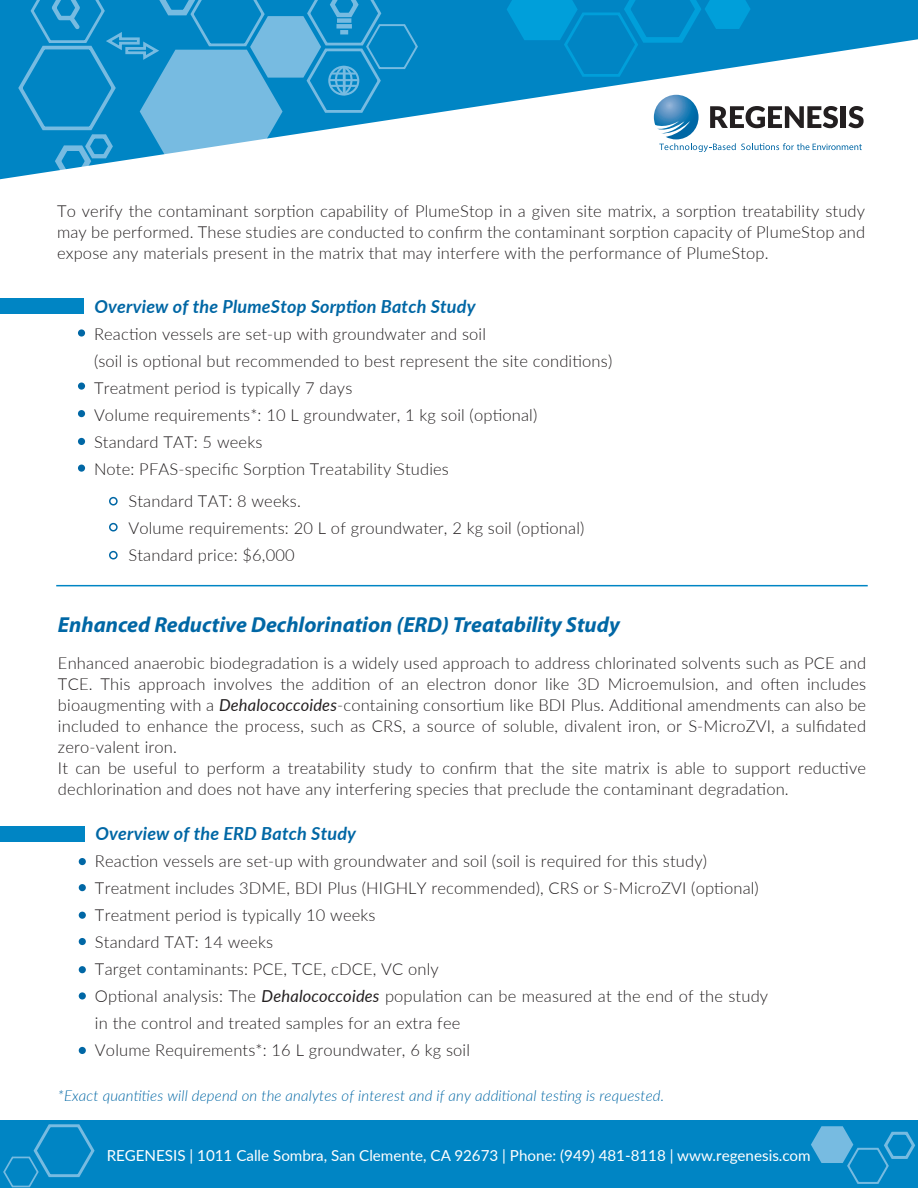
<style>
.page{position:relative;width:918px;height:1188px;background:#fff}
.page>*{position:absolute;margin:0;border:0;box-sizing:border-box;transform-origin:0 0}
.t1{font:italic 700 21.75px "Myriad";color:#0067a5}
.t2{font:italic 700 18px "Lato";letter-spacing:.01em;color:#0067a5}
.t3{font:300 16.5px/27px "Lato";letter-spacing:.01em;color:#231f20}
.t4{font:15.15px "Lato";color:#fff}
.t5{font:italic 300 15px "Lato";letter-spacing:.01em;color:#0067a5}
.s1{font-weight:400;font-style:italic}
</style>
<div class="page">
<div style="left:0;top:0;width:918px;height:181px;background:#0085c4"></div>
<svg style="left:507px;top:0;width:243px;height:36px"></svg>
<svg style="left:30px;top:0;width:382px;height:36px"></svg>
<div style="left:0;top:1120px;width:918px;height:68px;background:#0085c4"></div>
<svg style="left:3px;top:1124px;width:92px;height:64px"></svg>
<svg style="left:811px;top:1126px;width:104px;height:58px"></svg>
<svg style="left:0;top:36px;width:918px;height:145px"></svg>
<svg style="left:654px;top:95px;width:210px;height:57px;background:#bcc8d0"></svg>
<div style="left:78px;top:329px;width:7px;height:8px;background:#0067a5;border-radius:50%"></div>
<div style="left:0;top:299px;width:84px;height:15px;background:#0085c4"></div>
<div style="left:109px;top:497px;width:9px;height:9px;border:2px solid #0067a5;border-radius:50%"></div>
<div style="left:78px;top:383px;width:7px;height:7px;background:#0067a5;border-radius:50%"></div>
<div style="left:78px;top:410px;width:7px;height:7px;background:#0067a5;border-radius:50%"></div>
<div style="left:78px;top:438px;width:7px;height:7px;background:#0067a5;border-radius:50%"></div>
<div style="left:78px;top:465px;width:7px;height:7px;background:#0067a5;border-radius:50%"></div>
<div style="left:109px;top:523px;width:9px;height:9px;border:2px solid #0067a5;border-radius:50%"></div>
<div style="left:109px;top:551px;width:9px;height:9px;border:2px solid #0067a5;border-radius:50%"></div>
<hr style="left:56px;top:585px;width:812px;height:1px;background:#0085c4">
<div style="left:79px;top:858px;width:7px;height:7px;background:#0067a5;border-radius:50%"></div>
<div style="left:0;top:826px;width:85px;height:15px;background:#0085c4"></div>
<div style="left:79px;top:884px;width:7px;height:7px;background:#0067a5;border-radius:50%"></div>
<div style="left:79px;top:912px;width:7px;height:7px;background:#0067a5;border-radius:50%"></div>
<div style="left:79px;top:938px;width:7px;height:7px;background:#0067a5;border-radius:50%"></div>
<div style="left:79px;top:966px;width:7px;height:7px;background:#0067a5;border-radius:50%"></div>
<div style="left:79px;top:992px;width:7px;height:8px;background:#0067a5;border-radius:50%"></div>
<div style="left:79px;top:1047px;width:7px;height:7px;background:#0067a5;border-radius:50%"></div>
<p class="t3" style="left:57px;top:200px;width:810px;line-height:21px;text-align:justify">To verify the contaminant sorption capability of PlumeStop in a given site matrix, a sorption treatability study may be performed. These studies are conducted to confirm the contaminant sorption capacity of PlumeStop and expose any materials present in the matrix that may interfere with the performance of PlumeStop.</p>
<p class="t2" style="left:94px;top:293px;width:383px">Overview of the PlumeStop Sorption Batch Study</p>
<p class="t3" style="left:94px;top:320px;width:520px">Reaction vessels are set-up with groundwater and soil<br>(soil is optional but recommended to best represent the site conditions)<br>Treatment period is typically 7 days<br>Volume requirements*: 10 L groundwater, 1 kg soil (optional)<br>Standard TAT: 5 weeks<br>Note: PFAS-specific Sorption Treatability Studies</p>
<p class="t3" style="left:129px;top:487px;width:457px">Standard TAT: 8 weeks.<br>Volume requirements: 20 L of groundwater, 2 kg soil (optional)<br>Standard price: $6,000</p>
<h1 class="t1" style="left:58px;top:613px;width:563px">Enhanced Reductive Dechlorination (ERD) Treatability Study</h1>
<p class="t3" style="left:58px;top:652px;width:810px;line-height:21px">Enhanced anaerobic biodegradation is a widely used approach to address chlorinated solvents such as PCE and TCE. This approach involves the addition of an electron donor like 3D Microemulsion, and often includes bioaugmenting with a <span class="s1">Dehalococcoides</span>-containing consortium like BDI Plus. Additional amendments can also be included to enhance the process, such as CRS, a source of soluble, divalent iron, or S-MicroZVI, a sulfidated zero-valent iron.<br>It can be useful to perform a treatability study to confirm that the site matrix is able to support reductive dechlorination and does not have any interfering species that preclude the contaminant degradation.</p>
<p class="t2" style="left:95px;top:821px;width:262px">Overview of the ERD Batch Study</p>
<p class="t3" style="left:95px;top:847px;width:675px">Reaction vessels are set-up with groundwater and soil (soil is required for this study)<br>Treatment includes 3DME, BDI Plus (HIGHLY recommended), CRS or S-MicroZVI (optional)<br>Treatment period is typically 10 weeks<br>Standard TAT: 14 weeks<br>Target contaminants: PCE, TCE, cDCE, VC only<br>Optional analysis: The <span class="s1">Dehalococcoides</span> population can be measured at the end of the study in the control and treated samples for an extra fee<br>Volume Requirements*: 16 L groundwater, 6 kg soil</p>
<p class="t5" style="left:58px;top:1085px;width:608px">*Exact quantities will depend on the analytes of interest and if any additional testing is requested.</p>
<p class="t4" style="left:107px;top:1144px;width:705px">REGENESIS | 1011 Calle Sombra, San Clemente, CA 92673 | Phone: (949) 481-8118 | www.regenesis.com</p>
</div>
